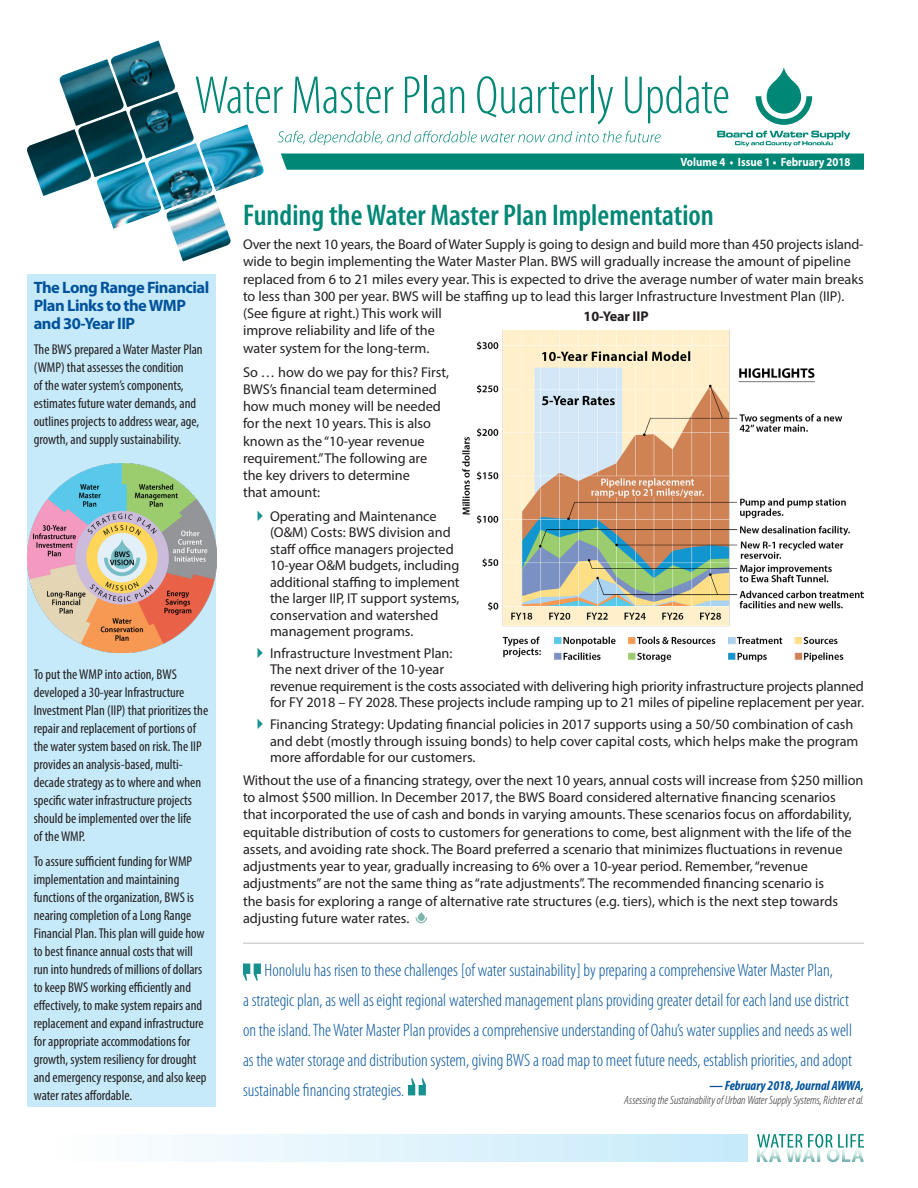
<style>
.page{position:relative;width:918px;height:1188px;background:#fff}
.page>*{position:absolute;margin:0;border:0;box-sizing:border-box;transform-origin:0 0}
.t1{font:300 condensed 54px "Myriad Pro";letter-spacing:-.005em;color:#008775}
.t2{font:600 condensed 30px "Myriad Pro";color:#008775}
.t3{font:300 condensed 18px/30px "Myriad Pro";color:#01529b}
.t4{font:700 16.5px/18px "Myriad Pro";letter-spacing:-.03em;color:#01529b}
.t5{font:14.25px/17.2px "Myriad Pro";color:#231f20}
.t6{font:condensed 14.25px/18px "Myriad Pro";color:#231f20}
.t7{font:700 14.1px "Myriad Pro";letter-spacing:-.005em;color:#231f20}
.t8{font:italic 700 condensed 13.5px "Myriad Pro";color:#01529b}
.t9{font:italic 300 condensed 12px "Myriad Pro";color:#231f20}
.t10{font:700 12px "Myriad Pro";color:#fff;scale:.9 1}
</style>
<div class="page">
<div style="left:281px;top:154px;width:583px;height:16px;background:#008775"></div>
<img style="left:27px;top:40px;width:237px;height:221px">
<svg style="left:278px;top:131px;width:383px;height:14px"></svg>
<svg style="left:756px;top:67px;width:56px;height:58px"></svg>
<svg style="left:717px;top:131px;width:133px;height:15px"></svg>
<svg style="left:757px;top:1134px;width:107px;height:28px"></svg>
<div style="left:54px;top:1135px;width:693px;height:27px;background:linear-gradient(to right,#fefefe,#c6eafa)"></div>
<div style="left:27px;top:274px;width:189px;height:833px;background:#c6eafa"></div>
<hr style="left:243px;top:943px;width:621px;height:1px;background:#bcbdc0">
<svg style="left:416px;top:912px;width:11px;height:11px"></svg>
<svg style="left:243px;top:964px;width:18px;height:17px"></svg>
<svg style="left:408px;top:1078px;width:18px;height:17px"></svg>
<img style="left:462px;top:330px;width:402px;height:331px">
<img style="left:27px;top:464px;width:189px;height:189px">
<h1 class="t1" style="left:194px;top:63px;width:537px">Water Master Plan Quarterly Update</h1>
<p class="t4" style="left:34px;top:278px;width:177px">The Long Range Financial<br>Plan Links to the WMP and 30-Year IIP</p>
<p class="t6" style="left:34px;top:340px;width:170px">The BWS prepared a Water Master Plan (WMP) that assesses the condition<br>of the water system’s components, estimates future water demands, and outlines projects to address wear, age, growth, and supply sustainability.</p>
<p class="t6" style="left:34px;top:666px;width:176px">To put the WMP into action, BWS developed a 30-year Infrastructure Investment Plan (IIP) that prioritizes the repair and replacement of portions of the water system based on risk. The IIP provides an analysis-based, multi&shy;decade strategy as to where and when specific water infrastructure projects should be implemented over the life<br>of the WMP.</p>
<p class="t6" style="left:34px;top:852px;width:174px">To assure sufficient funding for WMP implementation and maintaining functions of the organization, BWS is nearing completion of a Long Range Financial Plan. This plan will guide how to best finance annual costs that will run into hundreds of millions of dollars to keep BWS working efficiently and effectively, to make system repairs and replacement and expand infrastructure for appropriate accommodations for growth, system resiliency for drought and emergency response, and also keep water rates affordable.</p>
<p class="t10" style="left:681px;top:154px;width:190px">Volume 4 • Issue 1 • February 2018</p>
<h2 class="t2" style="left:243px;top:199px;width:472px">Funding the Water Master Plan Implementation</h2>
<p class="t5" style="left:243px;top:235px;width:622px">Over the next 10 years, the Board of Water Supply is going to design and build more than 450 projects island&shy;wide to begin implementing the Water Master Plan. BWS will gradually increase the amount of pipeline replaced from 6 to 21 miles every year. This is expected to drive the average number of water main breaks to less than 300 per year. BWS will be staffing up to lead this larger Infrastructure Investment Plan (IIP). (See figure at right.) This work will<br>improve reliability and life of the<br>water system for the long-term.</p>
<p class="t5" style="left:243px;top:363px;width:208px">So … how do we pay for this? First,<br>BWS’s financial team determined how much money will be needed for the next 10 years. This is also known as the “10-year revenue requirement.” The following are the key drivers to determine<br>that amount:</p>
<p class="t5" style="left:270px;top:507px;width:191px;line-height:16.5px">Operating and Maintenance (O&amp;M) Costs: BWS division and staff office managers projected<br>10-year O&amp;M budgets, including additional staffing to implement the larger IIP, IT support systems, conservation and watershed management programs.</p>
<p class="t5" style="left:270px;top:645px;width:596px;line-height:16.5px">Infrastructure Investment Plan:<br>The next driver of the 10-year<br>revenue requirement is the costs associated with delivering high priority infrastructure projects planned for FY 2018 – FY 2028. These projects include ramping up to 21 miles of pipeline replacement per year.</p>
<p class="t5" style="left:270px;top:716px;width:590px;line-height:16.5px">Financing Strategy: Updating financial policies in 2017 supports using a 50/50 combination of cash and debt (mostly through issuing bonds) to help cover capital costs, which helps make the program more affordable for our customers.</p>
<p class="t5" style="left:243px;top:771px;width:622px">Without the use of a financing strategy, over the next 10 years, annual costs will increase from $250 million to almost $500 million. In December 2017, the BWS Board considered alternative financing scenarios that incorporated the use of cash and bonds in varying amounts. These scenarios focus on affordability, equitable distribution of costs to customers for generations to come, best alignment with the life of the assets, and avoiding rate shock. The Board preferred a scenario that minimizes fluctuations in revenue adjustments year to year, gradually increasing to 6% over a 10-year period. Remember, “revenue adjustments” are not the same thing as “rate adjustments”. The recommended financing scenario is<br>the basis for exploring a range of alternative rate structures (e.g. tiers), which is the next step towards adjusting future water rates.</p>
<p class="t7" style="left:584px;top:307px;width:66px">10-Year IIP</p>
<p class="t3" style="left:243px;top:955px;width:611px;text-indent:22px">Honolulu has risen to these challenges [of water sustainability] by preparing a comprehensive Water Master Plan,<br>a strategic plan, as well as eight regional watershed management plans providing greater detail for each land use district on the island. The Water Master Plan provides a comprehensive understanding of Oahu’s water supplies and needs as well as the water storage and distribution system, giving BWS a road map to meet future needs, establish priorities, and adopt sustainable financing strategies.</p>
<p class="t8" style="left:709px;top:1077px;width:156px">— February 2018, Journal AWWA,</p>
<p class="t9" style="left:624px;top:1093px;width:241px">Assessing the Sustainability of Urban Water Supply Systems, Richter et al.</p>
</div>
